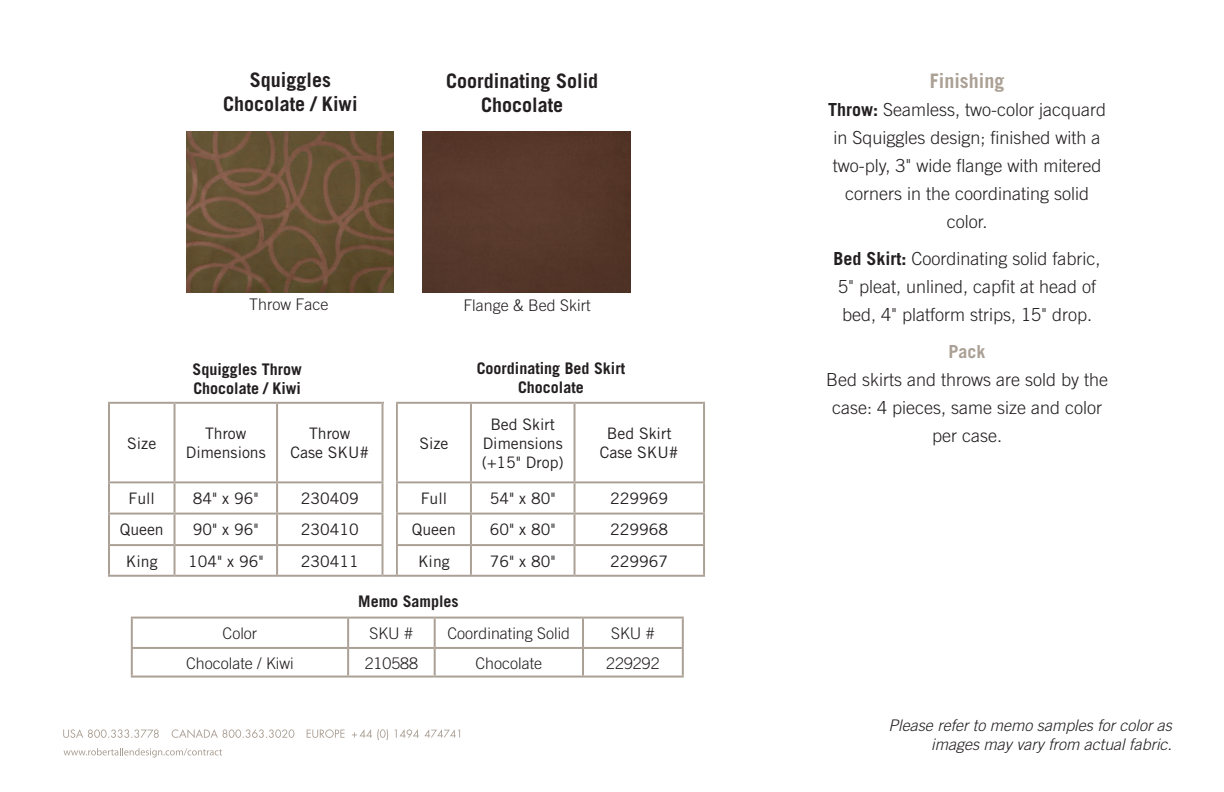
<style>
.page{position:relative;width:1224px;height:792px;background:#fff}
.page>*{position:absolute;margin:0;border:0;box-sizing:border-box;transform-origin:0 0}
.t1{font:700 20px/24px "Trade Gothic";color:#231f20;text-align:center}
.t2{font:700 20px "Trade Gothic";color:#aba095}
.t3{font:300 18px/28px "Trade Gothic";color:#231f20;text-align:center}
.t4{font:700 18px "Trade Gothic";color:#aba095}
.t5{font:300 16px "Trade Gothic";color:#231f20}
.t6{font:700 16px "Trade Gothic";color:#231f20}
.t7{font:italic 300 16px/19.2px "Trade Gothic";color:#231f20;text-align:right}
.t8{font:15.8px/19px "Trade Gothic";color:#231f20;text-align:center}
.s1{font-weight:700}
</style>
<div class="page">
<svg style="left:63px;top:729px;width:96px;height:9px"></svg>
<svg style="left:172px;top:729px;width:122px;height:9px"></svg>
<svg style="left:289px;top:729px;width:5px;height:9px"></svg>
<svg style="left:307px;top:729px;width:38px;height:9px"></svg>
<svg style="left:352px;top:729px;width:36px;height:11px"></svg>
<svg style="left:395px;top:729px;width:65px;height:9px"></svg>
<svg style="left:64px;top:748px;width:158px;height:9px"></svg>
<hr style="left:108px;top:402px;width:67px;height:2px;background:#aba095">
<hr style="left:108px;top:404px;width:2px;height:77px;background:#aba095">
<hr style="left:175px;top:402px;width:102px;height:2px;background:#aba095">
<hr style="left:174px;top:404px;width:2px;height:77px;background:#aba095">
<hr style="left:277px;top:402px;width:106px;height:2px;background:#aba095">
<hr style="left:276px;top:404px;width:2px;height:77px;background:#aba095">
<hr style="left:382px;top:404px;width:2px;height:77px;background:#aba095">
<hr style="left:397px;top:402px;width:74px;height:2px;background:#aba095">
<hr style="left:396px;top:404px;width:2px;height:77px;background:#aba095">
<hr style="left:471px;top:402px;width:104px;height:2px;background:#aba095">
<hr style="left:470px;top:404px;width:2px;height:77px;background:#aba095">
<hr style="left:575px;top:402px;width:130px;height:2px;background:#aba095">
<hr style="left:574px;top:404px;width:2px;height:77px;background:#aba095">
<hr style="left:703px;top:404px;width:2px;height:77px;background:#aba095">
<hr style="left:174px;top:483px;width:2px;height:30px;background:#aba095">
<hr style="left:276px;top:483px;width:2px;height:30px;background:#aba095">
<hr style="left:396px;top:481px;width:75px;height:2px;background:#aba095">
<hr style="left:396px;top:483px;width:2px;height:30px;background:#aba095">
<hr style="left:471px;top:481px;width:104px;height:2px;background:#aba095">
<hr style="left:470px;top:483px;width:2px;height:30px;background:#aba095">
<hr style="left:574px;top:483px;width:2px;height:30px;background:#aba095">
<hr style="left:174px;top:515px;width:2px;height:29px;background:#aba095">
<hr style="left:276px;top:515px;width:2px;height:29px;background:#aba095">
<hr style="left:396px;top:513px;width:75px;height:2px;background:#aba095">
<hr style="left:396px;top:515px;width:2px;height:29px;background:#aba095">
<hr style="left:471px;top:513px;width:104px;height:2px;background:#aba095">
<hr style="left:470px;top:515px;width:2px;height:29px;background:#aba095">
<hr style="left:574px;top:515px;width:2px;height:29px;background:#aba095">
<hr style="left:174px;top:546px;width:2px;height:29px;background:#aba095">
<hr style="left:276px;top:546px;width:2px;height:29px;background:#aba095">
<hr style="left:396px;top:544px;width:75px;height:2px;background:#aba095">
<hr style="left:396px;top:546px;width:2px;height:29px;background:#aba095">
<hr style="left:471px;top:544px;width:104px;height:2px;background:#aba095">
<hr style="left:470px;top:546px;width:2px;height:29px;background:#aba095">
<hr style="left:574px;top:546px;width:2px;height:29px;background:#aba095">
<svg style="left:383px;top:575px;width:14px;height:2px"></svg>
<hr style="left:397px;top:575px;width:74px;height:2px;background:#aba095">
<hr style="left:471px;top:575px;width:104px;height:2px;background:#aba095">
<hr style="left:108px;top:481px;width:67px;height:2px;background:#aba095">
<hr style="left:175px;top:481px;width:102px;height:2px;background:#aba095">
<hr style="left:277px;top:481px;width:107px;height:2px;background:#aba095">
<hr style="left:382px;top:483px;width:2px;height:30px;background:#aba095">
<hr style="left:575px;top:481px;width:130px;height:2px;background:#aba095">
<hr style="left:703px;top:483px;width:2px;height:30px;background:#aba095">
<hr style="left:108px;top:513px;width:67px;height:2px;background:#aba095">
<hr style="left:175px;top:513px;width:102px;height:2px;background:#aba095">
<hr style="left:277px;top:513px;width:107px;height:2px;background:#aba095">
<hr style="left:382px;top:515px;width:2px;height:29px;background:#aba095">
<hr style="left:575px;top:513px;width:130px;height:2px;background:#aba095">
<hr style="left:703px;top:515px;width:2px;height:29px;background:#aba095">
<hr style="left:108px;top:544px;width:67px;height:2px;background:#aba095">
<hr style="left:175px;top:544px;width:102px;height:2px;background:#aba095">
<hr style="left:277px;top:544px;width:107px;height:2px;background:#aba095">
<hr style="left:382px;top:546px;width:2px;height:29px;background:#aba095">
<hr style="left:575px;top:544px;width:130px;height:2px;background:#aba095">
<hr style="left:703px;top:546px;width:2px;height:29px;background:#aba095">
<hr style="left:108px;top:575px;width:67px;height:2px;background:#aba095">
<hr style="left:175px;top:575px;width:102px;height:2px;background:#aba095">
<hr style="left:277px;top:575px;width:106px;height:2px;background:#aba095">
<hr style="left:575px;top:575px;width:130px;height:2px;background:#aba095">
<hr style="left:108px;top:483px;width:2px;height:30px;background:#aba095">
<hr style="left:108px;top:515px;width:2px;height:29px;background:#aba095">
<hr style="left:108px;top:546px;width:2px;height:29px;background:#aba095">
<img style="left:187px;top:131px;width:207px;height:161px">
<div style="left:423px;top:131px;width:208px;height:161px;background:#56372a"></div>
<hr style="left:347px;top:619px;width:2px;height:28px;background:#aba095">
<hr style="left:434px;top:619px;width:2px;height:28px;background:#aba095">
<hr style="left:582px;top:619px;width:2px;height:28px;background:#aba095">
<hr style="left:347px;top:649px;width:2px;height:27px;background:#aba095">
<hr style="left:434px;top:649px;width:2px;height:27px;background:#aba095">
<hr style="left:582px;top:649px;width:2px;height:27px;background:#aba095">
<hr style="left:131px;top:617px;width:217px;height:2px;background:#aba095">
<hr style="left:131px;top:619px;width:2px;height:28px;background:#aba095">
<hr style="left:348px;top:617px;width:87px;height:2px;background:#aba095">
<hr style="left:435px;top:617px;width:148px;height:2px;background:#aba095">
<hr style="left:583px;top:617px;width:101px;height:2px;background:#aba095">
<hr style="left:682px;top:619px;width:2px;height:28px;background:#aba095">
<hr style="left:131px;top:647px;width:217px;height:2px;background:#aba095">
<hr style="left:131px;top:649px;width:2px;height:27px;background:#aba095">
<hr style="left:348px;top:647px;width:87px;height:2px;background:#aba095">
<hr style="left:435px;top:647px;width:148px;height:2px;background:#aba095">
<hr style="left:583px;top:647px;width:101px;height:2px;background:#aba095">
<hr style="left:682px;top:649px;width:2px;height:27px;background:#aba095">
<hr style="left:131px;top:676px;width:217px;height:2px;background:#aba095">
<hr style="left:348px;top:676px;width:87px;height:2px;background:#aba095">
<hr style="left:435px;top:676px;width:148px;height:2px;background:#aba095">
<hr style="left:583px;top:676px;width:101px;height:2px;background:#aba095">
<p class="t1" style="left:250px;top:68px;width:83px">Squiggles</p>
<p class="t1" style="left:223px;top:92px;width:136px">Chocolate / Kiwi</p>
<p class="t1" style="left:446px;top:68px;width:154px">Coordinating Solid<br>Chocolate</p>
<p class="t5" style="left:249px;top:295px;width:81px">Throw Face</p>
<p class="t5" style="left:463px;top:296px;width:129px">Flange &amp; Bed Skirt</p>
<p class="t6" style="left:193px;top:359px;width:111px">Squiggles Throw</p>
<p class="t6" style="left:193px;top:378px;width:109px">Chocolate / Kiwi</p>
<p class="t8" style="left:127px;top:433px;width:31px">Size</p>
<p class="t8" style="left:186px;top:424px;width:82px">Throw<br>Dimensions</p>
<p class="t8" style="left:290px;top:424px;width:80px">Throw<br>Case SKU#</p>
<p class="t8" style="left:419px;top:433px;width:31px">Size</p>
<p class="t6" style="left:477px;top:358px;width:150px">Coordinating Bed Skirt</p>
<p class="t6" style="left:518px;top:378px;width:67px">Chocolate</p>
<p class="t8" style="left:490px;top:414px;width:66px">Bed Skirt</p>
<p class="t8" style="left:483px;top:433px;width:82px">Dimensions</p>
<p class="t8" style="left:482px;top:452px;width:84px">(+15" Drop)</p>
<p class="t8" style="left:600px;top:424px;width:80px">Bed Skirt<br>Case SKU#</p>
<p class="t8" style="left:129px;top:489px;width:28px">Full</p>
<p class="t8" style="left:193px;top:489px;width:67px">84" x 96"</p>
<p class="t8" style="left:301px;top:489px;width:60px">230409</p>
<p class="t8" style="left:421px;top:489px;width:28px">Full</p>
<p class="t8" style="left:490px;top:489px;width:67px">54" x 80"</p>
<p class="t8" style="left:610px;top:489px;width:60px">229969</p>
<p class="t8" style="left:120px;top:520px;width:45px">Queen</p>
<p class="t8" style="left:193px;top:520px;width:67px">90" x 96"</p>
<p class="t8" style="left:301px;top:520px;width:60px">230410</p>
<p class="t8" style="left:412px;top:520px;width:45px">Queen</p>
<p class="t8" style="left:490px;top:520px;width:67px">60" x 80"</p>
<p class="t8" style="left:610px;top:520px;width:60px">229968</p>
<p class="t8" style="left:126px;top:551px;width:33px">King</p>
<p class="t8" style="left:188px;top:551px;width:77px">104" x 96"</p>
<p class="t8" style="left:301px;top:551px;width:60px">230411</p>
<p class="t8" style="left:418px;top:551px;width:33px">King</p>
<p class="t8" style="left:490px;top:551px;width:67px">76" x 80"</p>
<p class="t8" style="left:610px;top:551px;width:60px">229967</p>
<p class="t6" style="left:358px;top:592px;width:102px">Memo Samples</p>
<p class="t5" style="left:223px;top:624px;width:36px">Color</p>
<p class="t5" style="left:370px;top:624px;width:45px">SKU #</p>
<p class="t5" style="left:448px;top:624px;width:124px">Coordinating Solid</p>
<p class="t5" style="left:611px;top:624px;width:45px">SKU #</p>
<p class="t5" style="left:186px;top:653px;width:109px">Chocolate / Kiwi</p>
<p class="t5" style="left:365px;top:653px;width:55px">210588</p>
<p class="t5" style="left:476px;top:653px;width:68px">Chocolate</p>
<p class="t5" style="left:606px;top:653px;width:55px">229292</p>
<p class="t2" style="left:930px;top:69px;width:76px">Finishing</p>
<p class="t3" style="left:828px;top:96px;width:280px"><span class="s1">Throw:</span> Seamless, two-color jacquard in Squiggles design; finished with a two-ply, 3" wide flange with mitered corners in the coordinating solid color.</p>
<p class="t3" style="left:834px;top:245px;width:269px;text-align:left"><span class="s1">Bed Skirt:</span> Coordinating solid fabric,<br>5" pleat, unlined, capfit at head of bed, 4" platform strips, 15" drop.</p>
<p class="t4" style="left:949px;top:341px;width:39px">Pack</p>
<p class="t3" style="left:826px;top:366px;width:284px">Bed skirts and throws are sold by the case: 4 pieces, same size and color per case.</p>
<p class="t7" style="left:888px;top:715px;width:285px">Please refer to memo samples for color as images may vary from actual fabric.</p>
</div>
